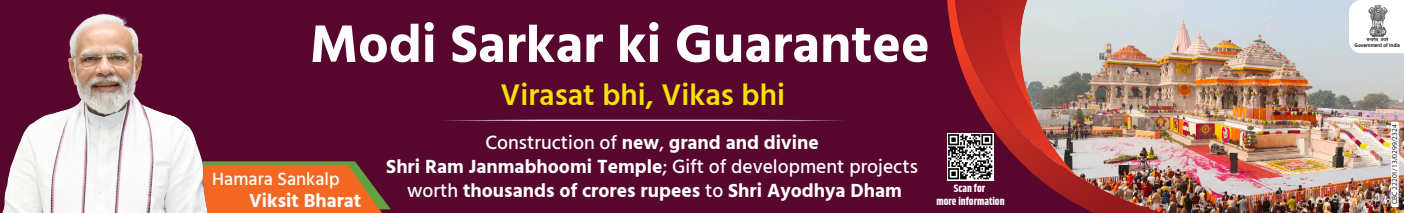
<style>
.page{position:relative;width:1404px;height:213px;background:#fff}
.page>*{position:absolute;margin:0;border:0;box-sizing:border-box;transform-origin:0 0}
.t1{font:700 54px "Hind";color:#fff}
.t2{font:600 30.6px "Hind";color:#f4e109}
.t3{font:700 19.5px/24px "Hind";color:#fff;text-align:center}
.t4{font:700 19.35px "Hind";color:#fff}
.t5{font:500 18.3px "Hind";color:#fff}
.t6{font:700 10.5px/12.6px "Khand";color:#fff;text-align:center}
.t7{font:7.5px "Myriad Pro";color:#231f20}
.t8{font:600 5.25px "Hind";color:#010102;scale:.95 1}
.s1{font-weight:500}
</style>
<div class="page">
<div style="left:0;top:0;width:1403px;height:213px;background:#57062d"></div>
<svg style="left:443px;top:119px;width:399px;height:2px"></svg>
<svg style="left:213px;top:161px;width:178px;height:48px"></svg>
<svg style="left:213px;top:165px;width:171px;height:48px;background:#e16625"></svg>
<img style="left:1162px;top:0;width:241px;height:213px">
<div style="left:1390px;top:121px;width:8px;height:86px;background:#fff"></div>
<img style="left:947px;top:0;width:215px;height:213px">
<svg style="left:955px;top:0;width:121px;height:176px"></svg>
<svg style="left:999px;top:0;width:37px;height:117px;background:#c65e57"></svg>
<svg style="left:1348px;top:0;width:55px;height:53px;background:#e8e8e9"></svg>
<img style="left:2px;top:13px;width:211px;height:200px">
<img style="left:947px;top:134px;width:46px;height:46px">
<h1 class="t1" style="left:310px;top:12px;width:621px">Modi Sarkar ki Guarantee</h1>
<h2 class="t2" style="left:500px;top:73px;width:286px">Virasat bhi, Vikas bhi</h2>
<p class="t5" style="left:212px;top:166px;width:129px">Hamara Sankalp</p>
<p class="t4" style="left:249px;top:189px;width:114px">Viksit Bharat</p>
<p class="t3" style="left:386px;top:130px;width:533px"><span class="s1">Construction of</span> new<span class="s1">,</span> grand and divine<br>Shri Ram Janmabhoomi Temple<span class="s1">; Gift of development projects worth</span> thousands of crores rupees <span class="s1">to</span> Shri Ayodhya Dham</p>
<p class="t6" style="left:936px;top:183px;width:70px">Scan for<br>more information</p>
<p class="t8" style="left:1354px;top:42px;width:49px">Government of India</p>
<p class="t7" style="left:1389px;top:204px;width:81px;rotate:-90deg">CBC 22201/13/0299/2324</p>
</div>
